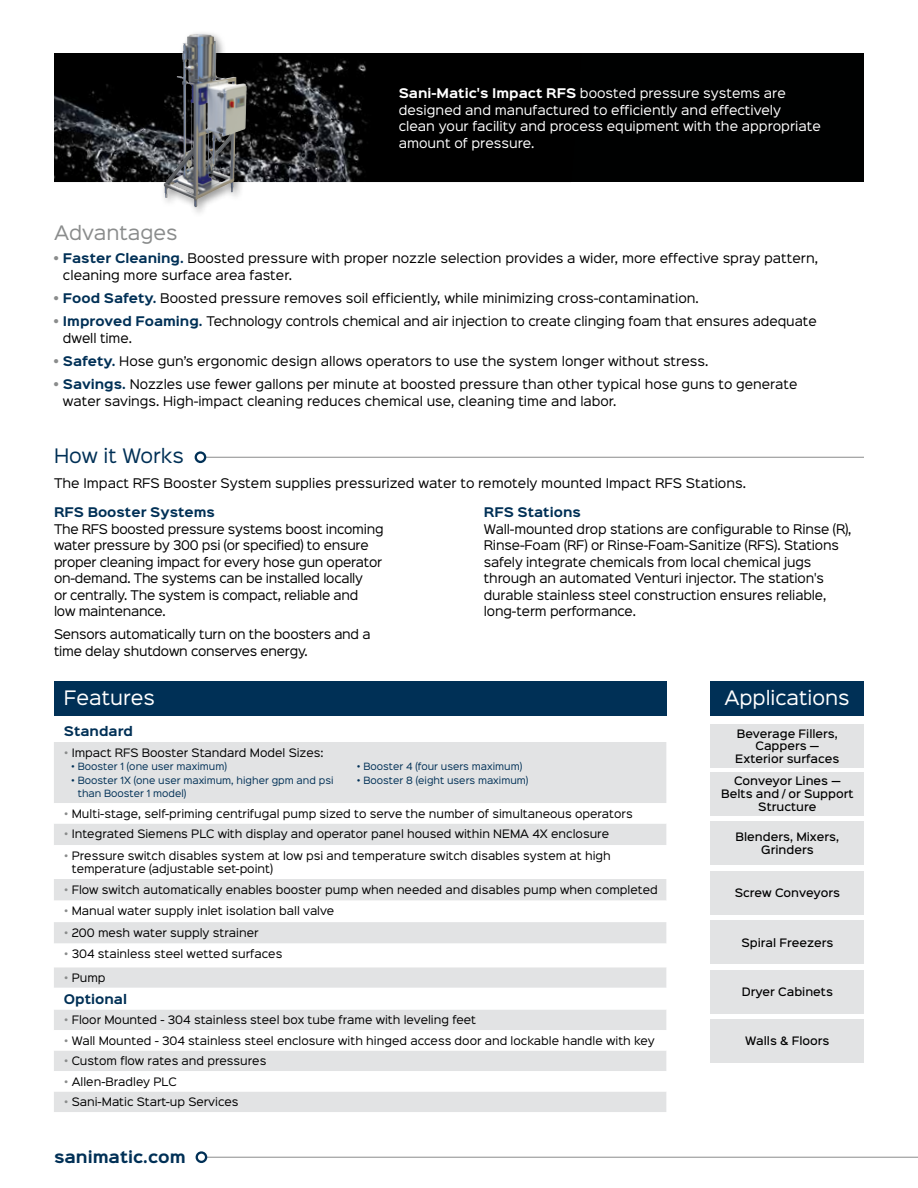
<style>
.page{position:relative;width:918px;height:1188px;background:#fff}
.page>*{position:absolute;margin:0;border:0;box-sizing:border-box;transform-origin:0 0}
.t1{font:18px "Sinkin Sans 400";color:#fff}
.t2{font:18px "Sinkin Sans 400";color:#8a8c8c}
.t3{font:18px "Sinkin Sans 400";color:#003056}
.t4{font:700 15px "Sinkin Sans 700";color:#003056}
.t5{font:12px/16.5px "Sinkin Sans 400";letter-spacing:-.01em;color:#000}
.t6{font:12px/16.5px "Sinkin Sans 400";color:#fff}
.t7{font:700 12px "Sinkin Sans 700";color:#003056}
.t8{font:10.5px/13.5px "Sinkin Sans 400";color:#000}
.t9{font:500 10.5px/12.8px "Sinkin Sans 500";color:#000;text-align:center}
.t10{font:9px/13.5px "Sinkin Sans 400";color:#003056}
.s1{font-family:"Sinkin Sans 700";font-weight:700}
.s2{font-family:"Sinkin Sans 700";font-weight:700;color:#8a8c8c}
.s3{font-family:"Sinkin Sans 700";font-weight:700;color:#003056}
.s4{color:#8a8c8c}
</style>
<div class="page">
<hr style="left:202px;top:1157px;width:716px;height:1px;background:#8a8c8c">
<div style="left:197px;top:1153px;width:9px;height:9px;background:#fff;border-radius:50%"></div>
<div style="left:196px;top:1151px;width:11px;height:12px;border:2px solid #003056;border-radius:50%"></div>
<div style="left:54px;top:742px;width:612px;height:370px;background:#e2e3e4"></div>
<svg style="left:54px;top:803px;width:612px;height:289px"></svg>
<div style="left:54px;top:681px;width:612px;height:34px;background:#003056"></div>
<div style="left:711px;top:681px;width:153px;height:34px;background:#003056"></div>
<div style="left:711px;top:772px;width:153px;height:44px;background:#e2e3e4"></div>
<div style="left:711px;top:724px;width:153px;height:44px;background:#e2e3e4"></div>
<div style="left:711px;top:821px;width:153px;height:44px;background:#e2e3e4"></div>
<div style="left:711px;top:871px;width:153px;height:44px;background:#e2e3e4"></div>
<div style="left:711px;top:920px;width:153px;height:44px;background:#e2e3e4"></div>
<div style="left:711px;top:970px;width:153px;height:44px;background:#e2e3e4"></div>
<div style="left:711px;top:1019px;width:153px;height:44px;background:#e2e3e4"></div>
<hr style="left:203px;top:457px;width:661px;height:1px;background:#8a8c8c">
<div style="left:195px;top:451px;width:11px;height:12px;border:2px solid #003056;border-radius:50%"></div>
<div style="left:54px;top:54px;width:810px;height:128px;background:#000101"></div>
<img style="left:54px;top:56px;width:314px;height:126px">
<div style="left:160px;top:30px;width:97px;height:187px;background:#000;opacity:.4"></div>
<img style="left:164px;top:34px;width:83px;height:173px">
<p class="t6" style="left:399px;top:84px;width:424px"><span class="s1">Sani-Matic's Impact RFS</span> boosted pressure systems are designed and manufactured to efficiently and effectively<br>clean your facility and process equipment with the appropriate amount of pressure.</p>
<h1 class="t2" style="left:54px;top:217px;width:125px">Advantages</h1>
<p class="t5" style="left:63px;top:249px;width:757px;text-indent:-9px"><span class="s2">•</span> <span class="s3">Faster Cleaning.</span> Boosted pressure with proper nozzle selection provides a wider, more effective spray pattern, cleaning more surface area faster.</p>
<p class="t5" style="left:54px;top:289px;width:646px"><span class="s2">•</span> <span class="s3">Food Safety.</span> Boosted pressure removes soil efficiently, while minimizing cross-contamination.</p>
<p class="t5" style="left:63px;top:312px;width:755px;text-indent:-9px"><span class="s2">•</span> <span class="s3">Improved Foaming.</span> Technology controls chemical and air injection to create clinging foam that ensures adequate dwell time.</p>
<p class="t5" style="left:54px;top:352px;width:656px"><span class="s2">•</span> <span class="s3">Safety.</span> Hose gun’s ergonomic design allows operators to use the system longer without stress.</p>
<p class="t5" style="left:63px;top:375px;width:736px;text-indent:-9px"><span class="s2">•</span> <span class="s3">Savings.</span> Nozzles use fewer gallons per minute at boosted pressure than other typical hose guns to generate water savings. High-impact cleaning reduces chemical use, cleaning time and labor.</p>
<h1 class="t3" style="left:54px;top:441px;width:131px">How it Works</h1>
<p class="t5" style="left:54px;top:474px;width:694px">The Impact RFS Booster System supplies pressurized water to remotely mounted Impact RFS Stations.</p>
<p class="t7" style="left:54px;top:506px;width:163px">RFS Booster Systems</p>
<p class="t5" style="left:54px;top:519px;width:331px">The RFS boosted pressure systems boost incoming water pressure by 300 psi (or specified) to ensure proper cleaning impact for every hose gun operator on-demand. The systems can be installed locally<br>or centrally. The system is compact, reliable and<br>low maintenance.</p>
<p class="t5" style="left:54px;top:625px;width:318px">Sensors automatically turn on the boosters and a time delay shutdown conserves energy.</p>
<p class="t7" style="left:484px;top:506px;width:99px">RFS Stations</p>
<p class="t5" style="left:484px;top:519px;width:369px">Wall-mounted drop stations are configurable to Rinse (R), Rinse-Foam (RF) or Rinse-Foam-Sanitize (RFS). Stations safely integrate chemicals from local chemical jugs through an automated Venturi injector. The station's durable stainless steel construction ensures reliable, long-term performance.</p>
<h1 class="t1" style="left:64px;top:683px;width:92px">Features</h1>
<h1 class="t1" style="left:724px;top:683px;width:127px">Applications</h1>
<p class="t7" style="left:64px;top:725px;width:71px">Standard</p>
<p class="t8" style="left:65px;top:745px;width:260px"><span class="s4">•</span> Impact RFS Booster Standard Model Sizes:</p>
<p class="t10" style="left:72px;top:759px;width:157px">• Booster 1 (one user maximum)</p>
<p class="t10" style="left:78px;top:772px;width:257px;text-indent:-6px">• Booster 1X (one user maximum, higher gpm and psi than Booster 1 model)</p>
<p class="t10" style="left:357px;top:759px;width:166px">• Booster 4 (four users maximum)</p>
<p class="t10" style="left:357px;top:772px;width:172px">• Booster 8 (eight users maximum)</p>
<p class="t8" style="left:65px;top:806px;width:570px"><span class="s4">•</span> Multi-stage, self-priming centrifugal pump sized to serve the number of simultaneous operators</p>
<p class="t8" style="left:65px;top:826px;width:546px"><span class="s4">•</span> Integrated Siemens PLC with display and operator panel housed within NEMA 4X enclosure</p>
<p class="t8" style="left:72px;top:848px;width:541px;text-indent:-7px"><span class="s4">•</span> Pressure switch disables system at low psi and temperature switch disables system at high temperature (adjustable set-point)</p>
<p class="t8" style="left:65px;top:882px;width:595px"><span class="s4">•</span> Flow switch automatically enables booster pump when needed and disables pump when completed</p>
<p class="t8" style="left:65px;top:903px;width:271px"><span class="s4">•</span> Manual water supply inlet isolation ball valve</p>
<p class="t8" style="left:65px;top:925px;width:195px"><span class="s4">•</span> 200 mesh water supply strainer</p>
<p class="t8" style="left:65px;top:946px;width:219px"><span class="s4">•</span> 304 stainless steel wetted surfaces</p>
<p class="t8" style="left:65px;top:970px;width:42px"><span class="s4">•</span> Pump</p>
<p class="t7" style="left:64px;top:992px;width:65px">Optional</p>
<p class="t8" style="left:65px;top:1012px;width:413px"><span class="s4">•</span> Floor Mounted - 304 stainless steel box tube frame with leveling feet</p>
<p class="t8" style="left:65px;top:1033px;width:592px"><span class="s4">•</span> Wall Mounted - 304 stainless steel enclosure with hinged access door and lockable handle with key</p>
<p class="t8" style="left:65px;top:1053px;width:203px"><span class="s4">•</span> Custom flow rates and pressures</p>
<p class="t8" style="left:65px;top:1074px;width:114px"><span class="s4">•</span> Allen-Bradley PLC</p>
<p class="t8" style="left:65px;top:1094px;width:175px"><span class="s4">•</span> Sani-Matic Start-up Services</p>
<p class="t4" style="left:54px;top:1149px;width:133px">sanimatic.com</p>
<p class="t9" style="left:735px;top:726px;width:106px">Beverage Fillers,<br>Cappers —<br>Exterior surfaces</p>
<p class="t9" style="left:721px;top:774px;width:134px">Conveyor Lines —<br>Belts and / or Support<br>Structure</p>
<p class="t9" style="left:736px;top:829px;width:105px;line-height:13.5px">Blenders, Mixers,<br>Grinders</p>
<p class="t9" style="left:735px;top:886px;width:107px">Screw Conveyors</p>
<p class="t9" style="left:741px;top:935px;width:93px">Spiral Freezers</p>
<p class="t9" style="left:742px;top:984px;width:93px">Dryer Cabinets</p>
<p class="t9" style="left:745px;top:1034px;width:86px">Walls &amp; Floors</p>
</div>
